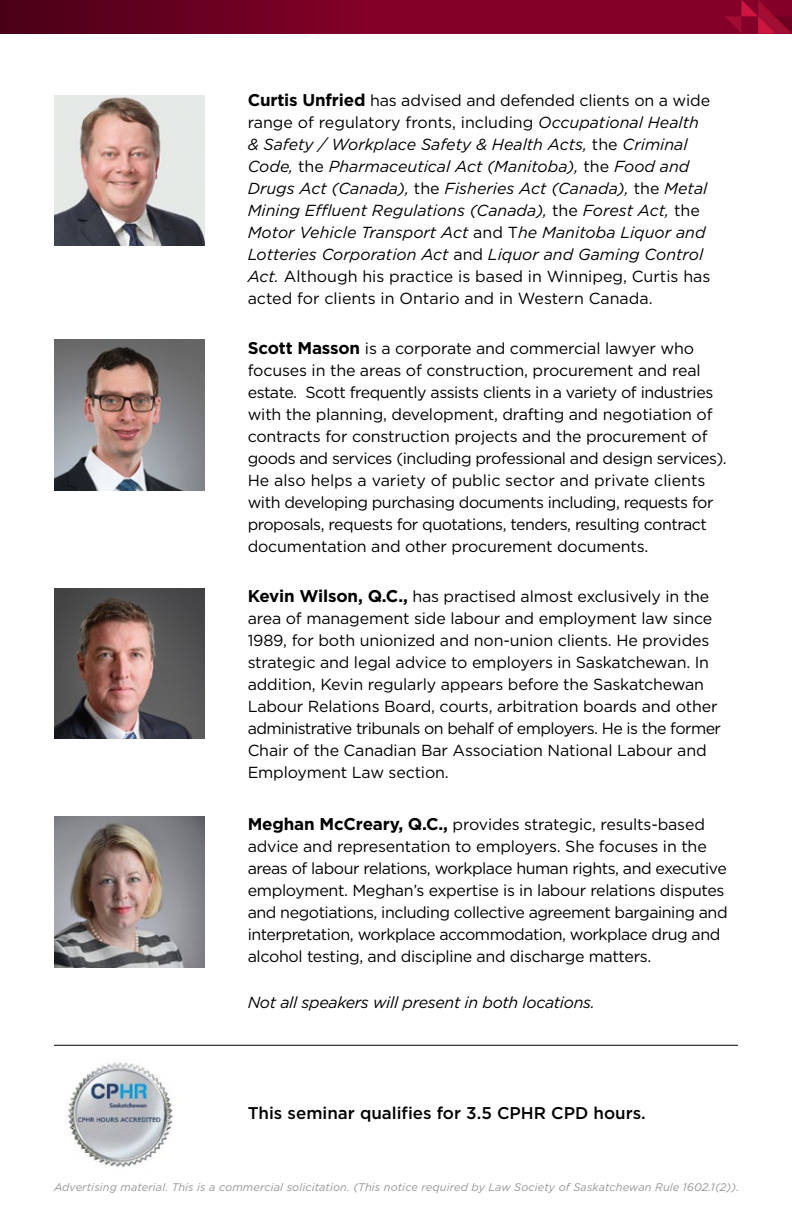
<style>
.page{position:relative;width:792px;height:1224px;background:#fff}
.page>*{position:absolute;margin:0;border:0;box-sizing:border-box;transform-origin:0 0}
.t1{font:500 17px "Gotham HTF";color:#000}
.t2{font:16px/22px "Gotham HTF";letter-spacing:-.02em;color:#000}
.t3{font:italic 16px/22px "Gotham HTF";color:#000}
.t4{font:italic 16px "Gotham HTF";letter-spacing:-.02em;color:#000}
.t5{font:italic 11px "Gotham HTF";letter-spacing:.01em;color:#939598}
.s1{font-weight:700;font-style:normal;font-size:17px}
.s2{font-style:normal}
.s3{font-weight:700;font-size:17px}
</style>
<div class="page">
<div style="left:0;top:0;width:792px;height:34px;background:#840029"></div>
<svg style="left:725px;top:0;width:67px;height:34px"></svg>
<div style="left:0;top:0;width:477px;height:34px;background:linear-gradient(to right,#4c0017,#8e002c)"></div>
<img style="left:54px;top:340px;width:151px;height:150px">
<img style="left:54px;top:588px;width:151px;height:151px">
<img style="left:54px;top:817px;width:151px;height:150px">
<img style="left:67px;top:1062px;width:106px;height:106px">
<hr style="left:54px;top:1045px;width:684px;height:1px;background:#000">
<img style="left:54px;top:95px;width:151px;height:150px">
<p class="t3" style="left:248px;top:89px;width:464px"><span class="s1">Curtis Unfried</span> <span class="s2">has advised and defended clients on a wide range of regulatory fronts, including</span> Occupational Health &amp; Safety / Workplace Safety &amp; Health Acts, <span class="s2">the</span> Criminal Code, <span class="s2">the</span> Pharmaceutical Act (Manitoba), <span class="s2">the</span> Food and Drugs Act (Canada), <span class="s2">the</span> Fisheries Act (Canada), <span class="s2">the</span> Metal Mining Effluent Regulations (Canada), <span class="s2">the</span> Forest Act, <span class="s2">the </span>Motor Vehicle Transport Act <span class="s2">and T</span>he Manitoba Liquor and Lotteries Corporation Act <span class="s2">and</span> Liquor and Gaming Control Act. <span class="s2">Although his practice is based in Winnipeg, Curtis has acted for clients in Ontario and in Western Canada.</span></p>
<p class="t2" style="left:248px;top:337px;width:481px"><span class="s3">Scott Masson</span> is a corporate and commercial lawyer who focuses in the areas of construction, procurement and real estate. Scott frequently assists clients in a variety of industries with the planning, development, drafting and negotiation of contracts for construction projects and the procurement of goods and services (including professional and design services).<br>He also helps a variety of public sector and private clients with developing purchasing documents including, requests for proposals, requests for quotations, tenders, resulting contract documentation and other procurement documents.</p>
<p class="t2" style="left:248px;top:586px;width:475px"><span class="s3">Kevin Wilson, Q.C.,</span> has practised almost exclusively in the area of management side labour and employment law since 1989, for both unionized and non-union clients. He provides strategic and legal advice to employers in Saskatchewan. In addition, Kevin regularly appears before the Saskatchewan Labour Relations Board, courts, arbitration boards and other administrative tribunals on behalf of employers. He is the former Chair of the Canadian Bar Association National Labour and Employment Law section.</p>
<p class="t2" style="left:248px;top:813px;width:481px"><span class="s3">Meghan McCreary, Q.C.,</span> provides strategic, results-based advice and representation to employers. She focuses in the areas of labour relations, workplace human rights, and executive employment. Meghan’s expertise is in labour relations disputes and negotiations, including collective agreement bargaining and interpretation, workplace accommodation, workplace drug and alcohol testing, and discipline and discharge matters.</p>
<p class="t4" style="left:248px;top:993px;width:349px">Not all speakers will present in both locations.</p>
<p class="t1" style="left:248px;top:1103px;width:400px">This seminar qualifies for 3.5 CPHR CPD hours.</p>
<p class="t5" style="left:54px;top:1181px;width:687px">Advertising material. This is a commercial solicitation. (This notice required by Law Society of Saskatchewan Rule 1602.1(2)).</p>
</div>
